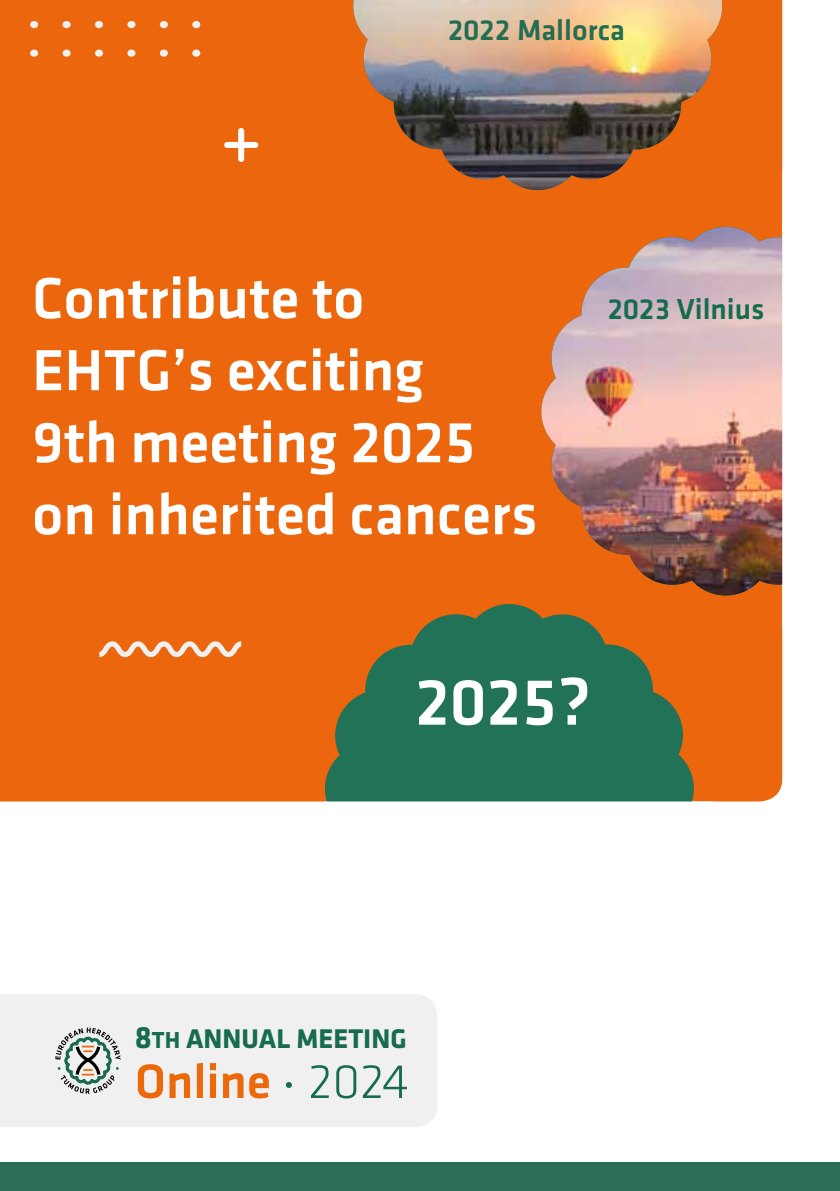
<style>
.page{position:relative;width:840px;height:1191px;background:#fff}
.page>*{position:absolute;margin:0;border:0;box-sizing:border-box;transform-origin:0 0}
.t1{font:68px "Klavika Medium TF";color:#fff}
.t2{font:60px/72px "Klavika Medium TF";color:#fff}
.t3{font:50px "Klavika Medium TF";color:#eb690a}
.t4{font:30px "Klavika Medium TF";color:#236d53}
.t5{font:30px "Klavika Medium TF";color:#176b4f}
.t6{font:700 28px "Klavika";color:#176b4f}
.s1{font-size:32px}
.s2{font-size:24px}
.s3{font-family:"Klavika";font-weight:300;color:#176b4f}
</style>
<div class="page">
<div style="left:0;top:994px;width:437px;height:133px;background:#f0f0f0"></div>
<svg style="left:55px;top:1027px;width:66px;height:66px"></svg>
<svg style="left:286px;top:1082px;width:6px;height:6px"></svg>
<div style="left:0;top:1162px;width:839px;height:29px;background:#2b6d55"></div>
<div style="left:0;top:0;width:781px;height:801px;background:#ec660e"></div>
<img style="left:353px;top:0;width:368px;height:190px">
<img style="left:541px;top:227px;width:240px;height:368px">
<svg style="left:325px;top:604px;width:368px;height:197px;background:#506f47"></svg>
<div style="left:302px;top:801px;width:432px;height:188px;border:2px solid #fff;border-radius:24px"></div>
<svg style="left:223px;top:127px;width:36px;height:36px"></svg>
<svg style="left:99px;top:641px;width:142px;height:16px"></svg>
<div style="left:30px;top:0;width:170px;height:57px;background:#ec660e"></div>
<svg style="left:781px;top:152px;width:2px;height:498px"></svg>
<p class="t4" style="left:447px;top:14px;width:179px">2022 Mallorca</p>
<p class="t2" style="left:32px;top:262px;width:507px">Contribute to<br>EHTG’s exciting<br>9th meeting 2025 on inherited cancers</p>
<p class="t5" style="left:607px;top:293px;width:158px">2023 Vilnius</p>
<p class="t1" style="left:414px;top:666px;width:178px">2025?</p>
<p class="t6" style="left:135px;top:1023px;width:273px"><span class="s1">8</span><span class="s2">TH</span> ANNUAL MEETING</p>
<p class="t3" style="left:135px;top:1054px;width:275px">Online <span class="s3">2024</span></p>
</div>
